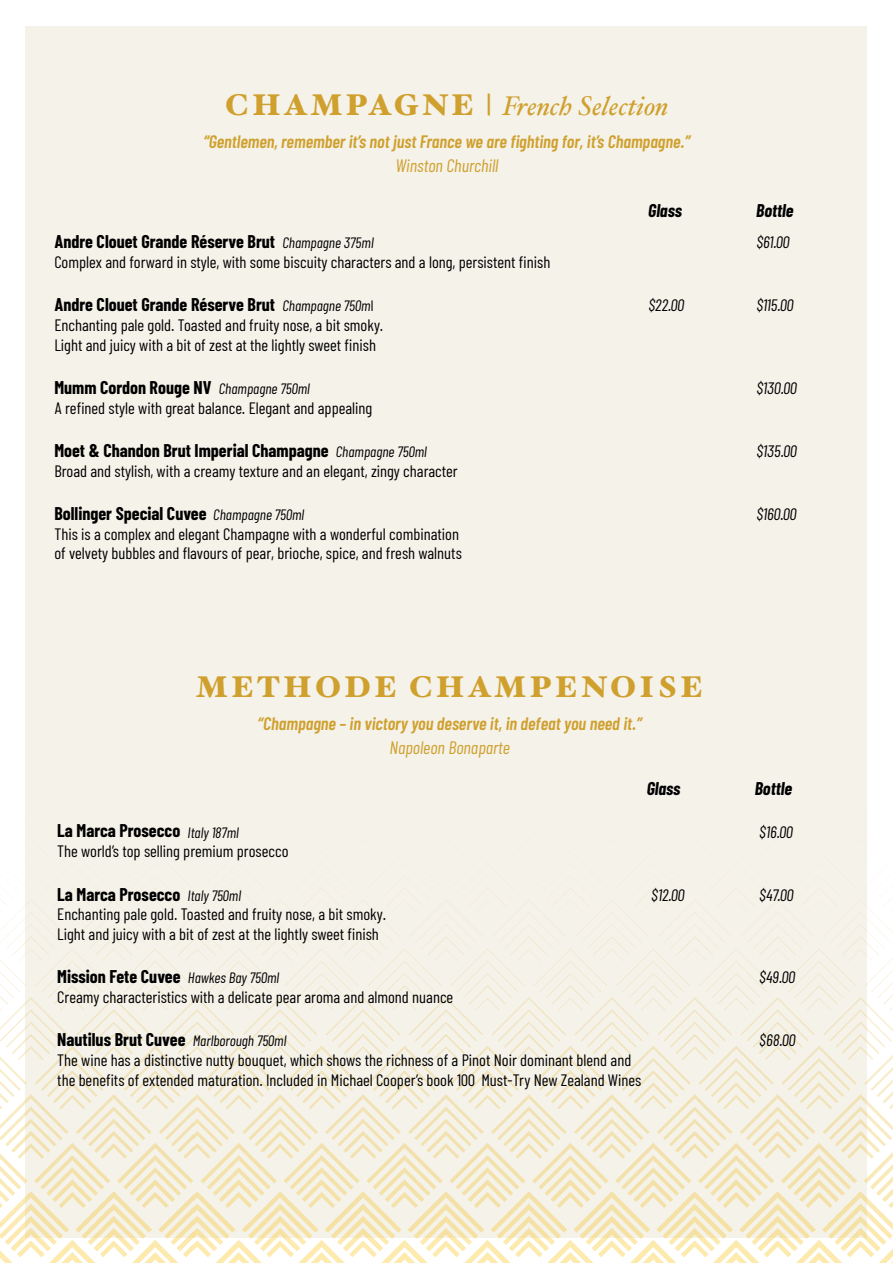
<style>
.page{position:relative;width:893px;height:1263px;background:#fff}
.page>*{position:absolute;margin:0;border:0;box-sizing:border-box;transform-origin:0 0}
.t1{font:900 30px "Hoefler Text";letter-spacing:.1em;color:#cfa02d}
.t2{font:italic 27px "Hoefler Text";color:#cfa02d}
.t3{font:700 18px "Barlow Condensed";color:#000}
.t4{font:italic 600 18px "Barlow Condensed";color:#cfa02d}
.t5{font:italic 18px "Barlow Condensed";color:#cfa02d}
.t6{font:italic 700 18px "Barlow Condensed";color:#000}
.t7{font:16.5px/19.8px "Barlow Condensed";color:#000}
.t8{font:italic 16.5px "Barlow Condensed";color:#000}
.s1{font-weight:900;font-style:normal;font-size:30px}
.s2{font-weight:400;font-style:italic;font-size:15px}
.s3{font-weight:400;font-size:15px}
</style>
<div class="page">
<div style="left:26px;top:26px;width:841px;height:1212px;background:#f5f2ea"></div>
<svg style="left:0;top:750px;width:893px;height:513px"></svg>
<h2 class="t2" style="left:225px;top:90px;width:445px"><span class="s1">CHAMPAGNE |</span> French Selection</h2>
<p class="t4" style="left:203px;top:130px;width:488px">“Gentlemen, remember it’s not just France we are fighting for, it’s Champagne.”</p>
<p class="t5" style="left:395px;top:154px;width:105px">Winston Churchill</p>
<p class="t6" style="left:648px;top:200px;width:35px">Glass</p>
<p class="t6" style="left:756px;top:200px;width:39px">Bottle</p>
<p class="t3" style="left:54px;top:230px;width:321px">Andre Clouet Grande Réserve Brut <span class="s2">Champagne 375ml</span></p>
<p class="t8" style="left:756px;top:232px;width:34px">$61.00</p>
<p class="t7" style="left:54px;top:252px;width:497px">Complex and forward in style, with some biscuity characters and a long, persistent finish</p>
<p class="t3" style="left:54px;top:293px;width:320px">Andre Clouet Grande Réserve Brut <span class="s2">Champagne 750m</span><span class="s3">l</span></p>
<p class="t8" style="left:648px;top:295px;width:37px">$22.00</p>
<p class="t8" style="left:756px;top:295px;width:38px">$115.00</p>
<p class="t7" style="left:54px;top:315px;width:330px">Enchanting pale gold. Toasted and fruity nose, a bit smoky.<br>Light and juicy with a bit of zest at the lightly sweet finish</p>
<p class="t3" style="left:54px;top:376px;width:257px">Mumm Cordon Rouge NV <span class="s2">Champagne 750ml</span></p>
<p class="t8" style="left:756px;top:378px;width:42px">$130.00</p>
<p class="t7" style="left:54px;top:397px;width:319px">A refined style with great balance. Elegant and appealing</p>
<p class="t3" style="left:54px;top:439px;width:374px">Moet &amp; Chandon Brut Imperial Champagne <span class="s2">Champagne 750ml</span></p>
<p class="t8" style="left:756px;top:441px;width:42px">$135.00</p>
<p class="t7" style="left:54px;top:460px;width:405px">Broad and stylish, with a creamy texture and an elegant, zingy character</p>
<p class="t3" style="left:54px;top:502px;width:251px">Bollinger Special Cuvee <span class="s2">Champagne 750ml</span></p>
<p class="t8" style="left:756px;top:504px;width:41px">$160.00</p>
<p class="t7" style="left:54px;top:523px;width:409px">This is a complex and elegant Champagne with a wonderful combination of velvety bubbles and flavours of pear, brioche, spice, and fresh walnuts</p>
<h1 class="t1" style="left:196px;top:669px;width:508px">METHODE CHAMPENOISE</h1>
<p class="t4" style="left:258px;top:712px;width:386px">“Champagne – in victory you deserve it, in defeat you need it.”</p>
<p class="t5" style="left:389px;top:736px;width:122px">Napoleon Bonaparte</p>
<p class="t6" style="left:647px;top:777px;width:35px">Glass</p>
<p class="t6" style="left:755px;top:777px;width:39px">Bottle</p>
<p class="t3" style="left:57px;top:820px;width:183px">La Marca Prosecco <span class="s2">Italy 187ml</span></p>
<p class="t8" style="left:759px;top:821px;width:35px">$16.00</p>
<p class="t7" style="left:57px;top:841px;width:233px">The world’s top selling premium prosecco</p>
<p class="t3" style="left:57px;top:883px;width:185px">La Marca Prosecco <span class="s2">Italy 750ml</span></p>
<p class="t8" style="left:651px;top:884px;width:35px">$12.00</p>
<p class="t8" style="left:759px;top:884px;width:36px">$47.00</p>
<p class="t7" style="left:57px;top:904px;width:330px">Enchanting pale gold. Toasted and fruity nose, a bit smoky.<br>Light and juicy with a bit of zest at the lightly sweet finish</p>
<p class="t3" style="left:57px;top:966px;width:223px">Mission Fete Cuvee <span class="s2">Hawkes Bay 750ml</span></p>
<p class="t8" style="left:759px;top:967px;width:37px">$49.00</p>
<p class="t7" style="left:57px;top:987px;width:398px">Creamy characteristics with a delicate pear aroma and almond nuance</p>
<p class="t3" style="left:57px;top:1029px;width:231px">Nautilus Brut Cuvee <span class="s2">Marlborough 750ml</span></p>
<p class="t8" style="left:759px;top:1030px;width:38px">$68.00</p>
<p class="t7" style="left:57px;top:1050px;width:586px">The wine has a distinctive nutty bouquet, which shows the richness of a Pinot Noir dominant blend and the benefits of extended maturation. Included in Michael Cooper’s book 100 Must-Try New Zealand Wines</p>
</div>
